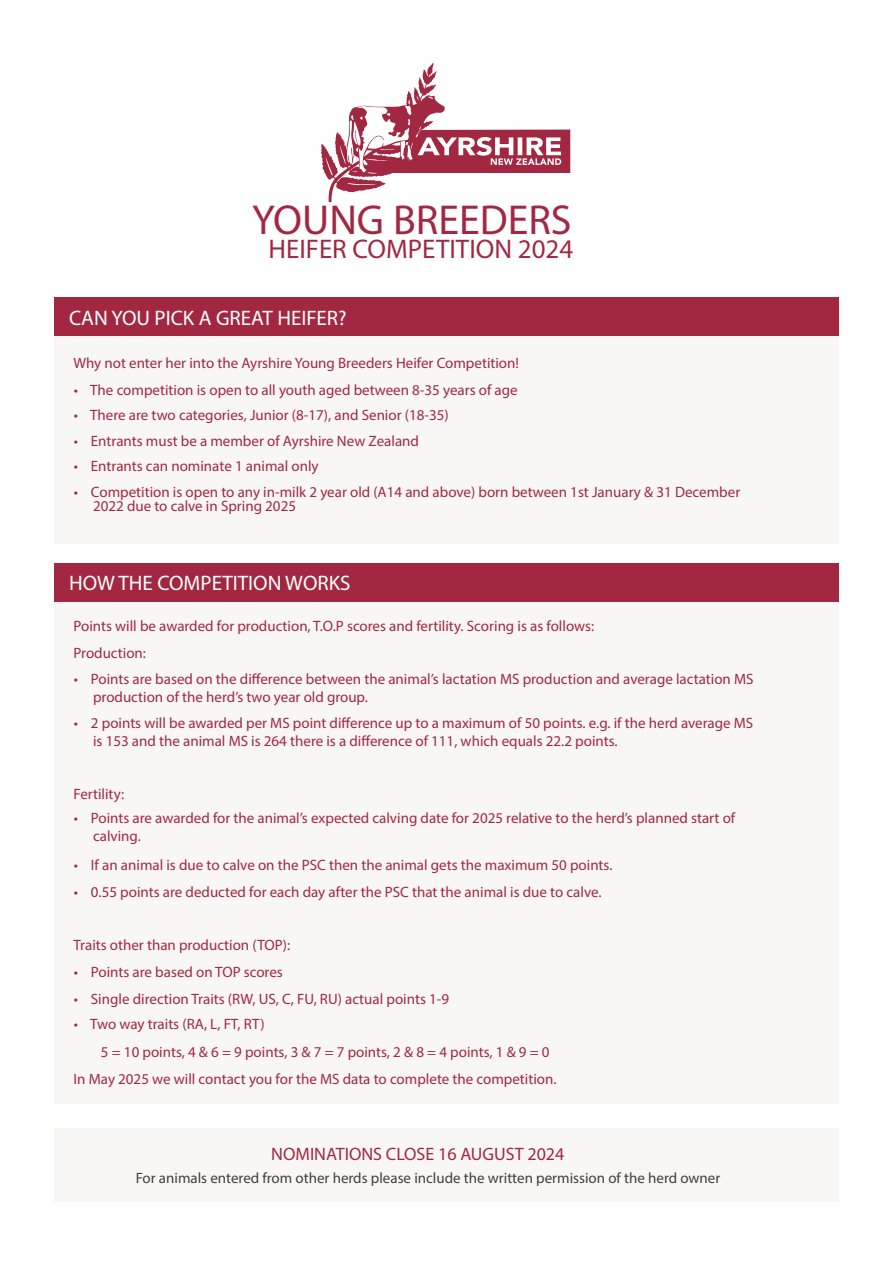
<style>
.page{position:relative;width:893px;height:1263px;background:#fff}
.page>*{position:absolute;margin:0;border:0;box-sizing:border-box;transform-origin:0 0}
.t1{font:42px "Myriad Pro";color:#a22842}
.t2{font:27px "Myriad Pro";color:#a22842}
.t3{font:21px "Myriad Pro";color:#fff}
.t4{font:18px "Myriad Pro";color:#a22842}
.t5{font:15px "Myriad Pro";color:#a22842}
.t6{font:15px "Myriad Pro";color:#413f41}
</style>
<div class="page">
<div style="left:54px;top:329px;width:785px;height:214px;background:#f9f6f6"></div>
<div style="left:54px;top:592px;width:785px;height:511px;background:#f9f6f6"></div>
<div style="left:54px;top:1129px;width:785px;height:73px;background:#f9f6f6"></div>
<svg style="left:321px;top:62px;width:249px;height:139px"></svg>
<div style="left:54px;top:298px;width:785px;height:38px;background:#a22842"></div>
<div style="left:54px;top:563px;width:785px;height:39px;background:#a22842"></div>
<p class="t1" style="left:252px;top:194px;width:321px">YOUNG BREEDERS</p>
<p class="t2" style="left:268px;top:232px;width:306px">HEIFER COMPETITION 2024</p>
<p class="t3" style="left:69px;top:305px;width:279px">CAN YOU PICK A GREAT HEIFER?</p>
<p class="t5" style="left:74px;top:354px;width:447px">Why not enter her into the Ayrshire Young Breeders Heifer Competition!</p>
<p class="t5" style="left:74px;top:380px;width:445px">• The competition is open to all youth aged between 8-35 years of age</p>
<p class="t5" style="left:74px;top:406px;width:376px">• There are two categories, Junior (8-17), and Senior (18-35)</p>
<p class="t5" style="left:74px;top:431px;width:347px">• Entrants must be a member of Ayrshire New Zealand</p>
<p class="t5" style="left:74px;top:457px;width:246px">• Entrants can nominate 1 animal only</p>
<p class="t5" style="left:74px;top:482px;width:668px">• Competition is open to any in-milk 2 year old (A14 and above) born between 1st January &amp; 31 December</p>
<p class="t5" style="left:93px;top:497px;width:205px">2022 due to calve in Spring 2025</p>
<p class="t3" style="left:69px;top:570px;width:283px">HOW THE COMPETITION WORKS</p>
<p class="t5" style="left:74px;top:616px;width:522px">Points will be awarded for production, T.O.P scores and fertility. Scoring is as follows:</p>
<p class="t5" style="left:74px;top:643px;width:74px">Production:</p>
<p class="t5" style="left:74px;top:670px;width:681px">• Points are based on the difference between the animal’s lactation MS production and average lactation MS</p>
<p class="t5" style="left:93px;top:688px;width:276px">production of the herd’s two year old group.</p>
<p class="t5" style="left:74px;top:714px;width:681px">• 2 points will be awarded per MS point difference up to a maximum of 50 points. e.g. if the herd average MS</p>
<p class="t5" style="left:93px;top:732px;width:526px">is 153 and the animal MS is 264 there is a difference of 111, which equals 22.2 points.</p>
<p class="t5" style="left:74px;top:785px;width:52px">Fertility:</p>
<p class="t5" style="left:74px;top:808px;width:663px">• Points are awarded for the animal’s expected calving date for 2025 relative to the herd’s planned start of</p>
<p class="t5" style="left:93px;top:826px;width:49px">calving.</p>
<p class="t5" style="left:74px;top:856px;width:540px">• If an animal is due to calve on the PSC then the animal gets the maximum 50 points.</p>
<p class="t5" style="left:74px;top:883px;width:529px">• 0.55 points are deducted for each day after the PSC that the animal is due to calve.</p>
<p class="t5" style="left:74px;top:936px;width:218px">Traits other than production (TOP):</p>
<p class="t5" style="left:74px;top:962px;width:210px">• Points are based on TOP scores</p>
<p class="t5" style="left:74px;top:989px;width:377px">• Single direction Traits (RW, US, C, FU, RU) actual points 1-9</p>
<p class="t5" style="left:74px;top:1015px;width:192px">• Two way traits (RA, L, FT, RT)</p>
<p class="t5" style="left:101px;top:1042px;width:450px">5 = 10 points, 4 &amp; 6 = 9 points, 3 &amp; 7 = 7 points, 2 &amp; 8 = 4 points, 1 &amp; 9 = 0</p>
<p class="t5" style="left:74px;top:1070px;width:485px">In May 2025 we will contact you for the MS data to complete the competition.</p>
<p class="t4" style="left:271px;top:1143px;width:295px">NOMINATIONS CLOSE 16 AUGUST 2024</p>
<p class="t6" style="left:136px;top:1168px;width:586px">For animals entered from other herds please include the written permission of the herd owner</p>
</div>
